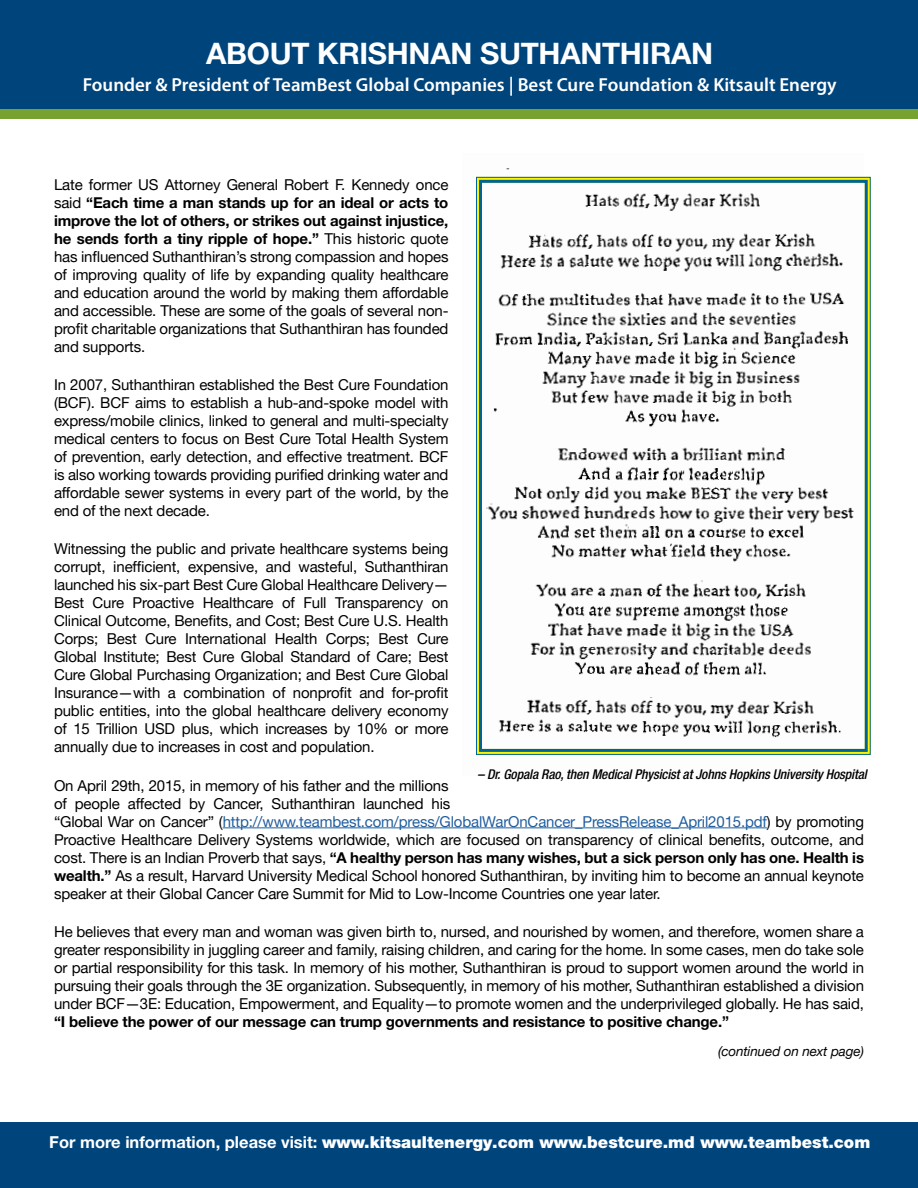
<style>
.page{position:relative;width:918px;height:1188px;background:#fff}
.page>*{position:absolute;margin:0;border:0;box-sizing:border-box;transform-origin:0 0}
.t1{font:700 29.7px "Helvetica Neue LT Pro";letter-spacing:-.01em;color:#fff}
.t2{font:600 18.9px "Myriad Pro";color:#fff}
.t3{font:900 16.5px "Helvetica Neue LT Pro";color:#fff}
.t4{font:15px/18px "Helvetica Neue LT Pro";letter-spacing:-.01em;color:#000;text-align:justify}
.t5{font:700 15px "Helvetica Neue LT Pro";letter-spacing:-.01em;color:#000}
.t6{font:italic 500 condensed 13.5px "Helvetica Neue LT Pro";letter-spacing:-.01em;color:#000}
.t7{font:italic 13.5px "Helvetica Neue LT Pro";letter-spacing:-.01em;color:#000}
.s1{font-weight:700}
.s2{color:#215e9e}
</style>
<div class="page">
<div style="left:0;top:32px;width:918px;height:87px;background:#78a22f"></div>
<div style="left:0;top:0;width:918px;height:108px;background:#00447c"></div>
<div style="left:0;top:1122px;width:918px;height:66px;background:#00447c"></div>
<hr style="left:223px;top:827px;width:544px;height:1px;background:#215e9e">
<svg style="left:476px;top:176px;width:395px;height:579px"></svg>
<div style="left:479px;top:180px;width:389px;height:572px;border:3px solid #006594"></div>
<h1 class="t1" style="left:206px;top:35px;width:509px">ABOUT KRISHNAN SUTHANTHIRAN</h1>
<p class="t2" style="left:83px;top:72px;width:755px">Founder &amp; President of TeamBest Global Companies | Best Cure Foundation &amp; Kitsault Energy</p>
<p class="t4" style="left:54px;top:175px;width:396px">Late former US Attorney General Robert F. Kennedy once said <span class="s1">“Each time a man stands up for an ideal or acts to improve the lot of others, or strikes out against injustice, he sends forth a tiny ripple of hope.”</span> This historic quote has influenced Suthanthiran’s strong compassion and hopes of improving quality of life by expanding quality healthcare and education around the world by making them affordable and accessible. These are some of the goals of several non&shy;profit charitable organizations that Suthanthiran has founded and supports.</p>
<p class="t4" style="left:54px;top:376px;width:396px">In 2007, Suthanthiran established the Best Cure Foundation (BCF). BCF aims to establish a hub-and-spoke model with express/mobile clinics, linked to general and multi-specialty medical centers to focus on Best Cure Total Health System of prevention, early detection, and effective treatment. BCF is also working towards providing purified drinking water and affordable sewer systems in every part of the world, by the end of the next decade.</p>
<p class="t4" style="left:54px;top:540px;width:396px">Witnessing the public and private healthcare systems being corrupt, inefficient, expensive, and wasteful, Suthanthiran launched his six-part Best Cure Global Healthcare Delivery— Best Cure Proactive Healthcare of Full Transparency on Clinical Outcome, Benefits, and Cost; Best Cure U.S. Health Corps; Best Cure International Health Corps; Best Cure Global Institute; Best Cure Global Standard of Care; Best Cure Global Purchasing Organization; and Best Cure Global Insurance—with a combination of nonprofit and for-profit public entities, into the global healthcare delivery economy of 15 Trillion USD plus, which increases by 10% or more annually due to increases in cost and population.</p>
<p class="t4" style="left:54px;top:776px;width:812px;text-align:left">On April 29th, 2015, in memory of his father and the millions<br>of people affected by Cancer, Suthanthiran launched his<br>“Global War on Cancer” (<span class="s2">http://www.teambest.com/press/GlobalWarOnCancer_PressRelease_April2015.pdf</span>) by promoting Proactive Healthcare Delivery Systems worldwide, which are focused on transparency of clinical benefits, outcome, and cost. There is an Indian Proverb that says, <span class="s1">“A healthy person has many wishes, but a sick person only has one. Health is wealth.”</span> As a result, Harvard University Medical School honored Suthanthiran, by inviting him to become an annual keynote speaker at their Global Cancer Care Summit for Mid to Low-Income Countries one year later.</p>
<p class="t4" style="left:54px;top:922px;width:812px">He believes that every man and woman was given birth to, nursed, and nourished by women, and therefore, women share a greater responsibility in juggling career and family, raising children, and caring for the home. In some cases, men do take sole or partial responsibility for this task. In memory of his mother, Suthanthiran is proud to support women around the world in pursuing their goals through the 3E organization. Subsequently, in memory of his mother, Suthanthiran established a division under BCF—3E: Education, Empowerment, and Equality—to promote women and the underprivileged globally. He has said,</p>
<p class="t5" style="left:54px;top:1012px;width:677px">“I believe the power of our message can trump governments and resistance to positive change.”</p>
<p class="t7" style="left:718px;top:1043px;width:147px">(continued on next page)</p>
<p class="t6" style="left:477px;top:766px;width:391px">– Dr. Gopala Rao, then Medical Physicist at Johns Hopkins University Hospital</p>
<p class="t3" style="left:49px;top:1132px;width:823px"><span class="s1">For more information, please visit:</span> www.kitsaultenergy.com www.bestcure.md www.teambest.com</p>
</div>
